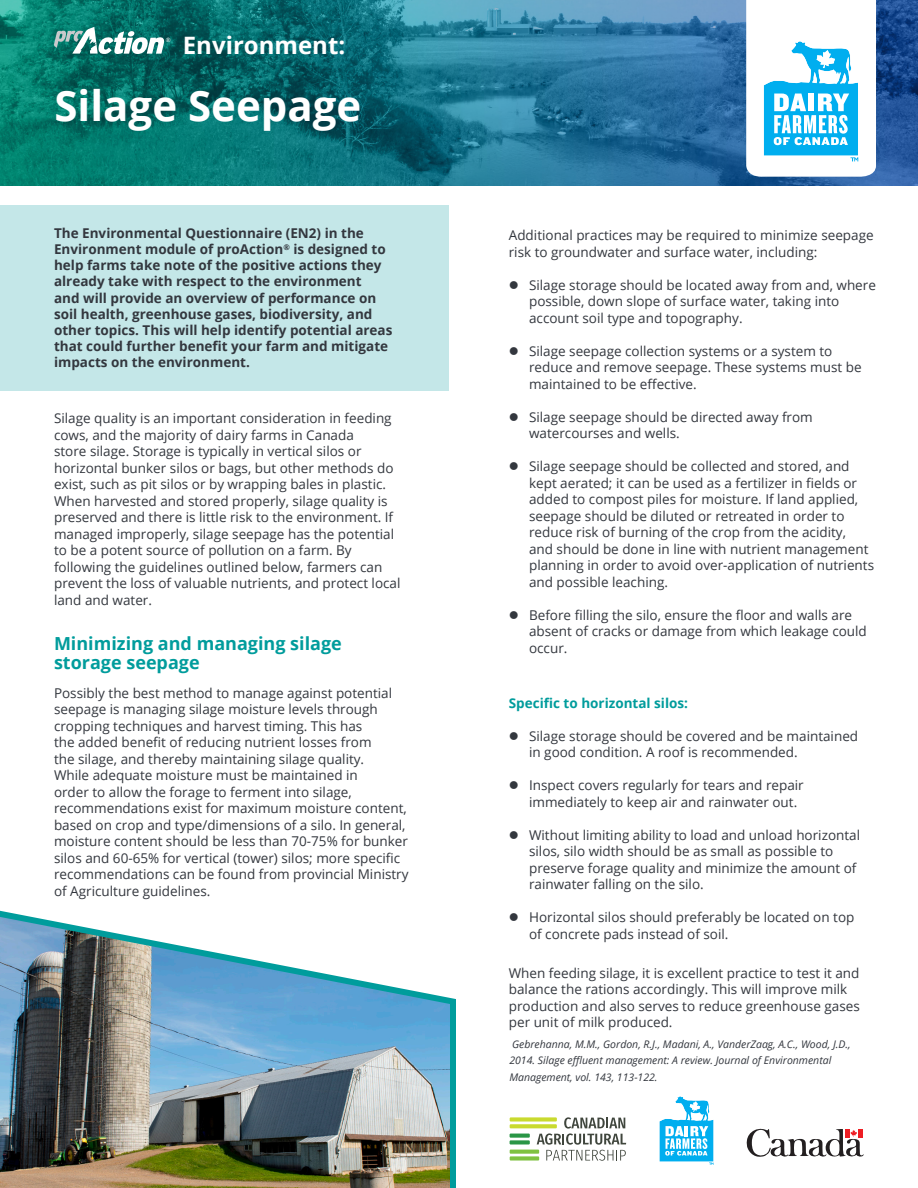
<style>
.page{position:relative;width:918px;height:1188px;background:#fff}
.page>*{position:absolute;margin:0;border:0;box-sizing:border-box;transform-origin:0 0}
.Main_title{font:700 42px "Open Sans";color:#fff}
.Main_title-2{font:700 24px "Open Sans";color:#fff}
.subheading{font:700 18px/19.5px "Open Sans";color:#009c9c}
.body{font:13.5px/16.5px "Open Sans";color:#33373e}
.intro{font:700 13.5px/16.2px "Open Sans";color:#33373e}
.body-2{font:700 13.5px "Open Sans";color:#009c9c}
.figures{font:italic 10.5px/16.5px "Open Sans";color:#33373e}
.t1{font:6px "Open Sans";color:#fff}
</style>
<div class="page">
<svg style="left:0;top:0;width:918px;height:186px;background:#197286"></svg>
<svg style="left:746px;top:0;width:130px;height:177px"></svg>
<img style="left:0;top:910px;width:456px;height:278px">
<div style="left:0;top:205px;width:449px;height:186px;background:#c4e7e8"></div>
<div style="left:510px;top:1156px;width:29px;height:5px;background:#7fc241"></div>
<svg style="left:510px;top:1150px;width:29px;height:4px"></svg>
<svg style="left:510px;top:1124px;width:47px;height:4px"></svg>
<div style="left:510px;top:1117px;width:47px;height:5px;background:#c9da2f"></div>
<div style="left:510px;top:1140px;width:20px;height:5px;background:#2a9646"></div>
<svg style="left:510px;top:1134px;width:20px;height:4px"></svg>
<svg style="left:537px;top:1117px;width:89px;height:44px"></svg>
<svg style="left:747px;top:1128px;width:117px;height:29px"></svg>
<svg style="left:660px;top:1096px;width:53px;height:69px"></svg>
<svg style="left:54px;top:27px;width:110px;height:27px"></svg>
<p class="t1" style="left:166px;top:36px;width:6px">®</p>
<p class="Main_title-2" style="left:183px;top:28px;width:164px">Environment:</p>
<p class="Main_title" style="left:54px;top:76px;width:308px">Silage Seepage</p>
<p class="intro" style="left:54px;top:225px;width:340px">The Environmental Questionnaire (EN2) in the Environment module of proAction<sup>®</sup> is designed to help farms take note of the positive actions they already take with respect to the environment<br>and will provide an overview of performance on soil health, greenhouse gases, biodiversity, and other topics. This will help identify potential areas that could further benefit your farm and mitigate impacts on the environment.</p>
<p class="body" style="left:54px;top:410px;width:348px">Silage quality is an important consideration in feeding cows, and the majority of dairy farms in Canada<br>store silage. Storage is typically in vertical silos or horizontal bunker silos or bags, but other methods do exist, such as pit silos or by wrapping bales in plastic.<br>When harvested and stored properly, silage quality is preserved and there is little risk to the environment. If managed improperly, silage seepage has the potential to be a potent source of pollution on a farm. By following the guidelines outlined below, farmers can prevent the loss of valuable nutrients, and protect local land and water.</p>
<p class="subheading" style="left:54px;top:633px;width:289px">Minimizing and managing silage storage seepage</p>
<p class="body" style="left:509px;top:227px;width:366px">Additional practices may be required to minimize seepage risk to groundwater and surface water, including:</p>
<p class="body" style="left:529px;top:276px;width:348px">Silage storage should be located away from and, where possible, down slope of surface water, taking into account soil type and topography.</p>
<p class="body" style="left:529px;top:342px;width:334px">Silage seepage collection systems or a system to reduce and remove seepage. These systems must be maintained to be effective.</p>
<p class="body" style="left:529px;top:408px;width:285px">Silage seepage should be directed away from watercourses and wells.</p>
<p class="body" style="left:529px;top:458px;width:347px">Silage seepage should be collected and stored, and kept aerated; it can be used as a fertilizer in fields or added to compost piles for moisture. If land applied, seepage should be diluted or retreated in order to reduce risk of burning of the crop from the acidity,<br>and should be done in line with nutrient management planning in order to avoid over-application of nutrients and possible leaching.</p>
<p class="body" style="left:529px;top:606px;width:339px">Before filling the silo, ensure the floor and walls are absent of cracks or damage from which leakage could occur.</p>
<p class="body" style="left:54px;top:684px;width:356px">Possibly the best method to manage against potential seepage is managing silage moisture levels through cropping techniques and harvest timing. This has<br>the added benefit of reducing nutrient losses from<br>the silage, and thereby maintaining silage quality.<br>While adequate moisture must be maintained in<br>order to allow the forage to ferment into silage, recommendations exist for maximum moisture content, based on crop and type/dimensions of a silo. In general, moisture content should be less than 70-75% for bunker silos and 60-65% for vertical (tower) silos; more specific recommendations can be found from provincial Ministry of Agriculture guidelines.</p>
<p class="body-2" style="left:509px;top:694px;width:181px">Specific to horizontal silos:</p>
<p class="body" style="left:529px;top:727px;width:331px">Silage storage should be covered and be maintained in good condition. A roof is recommended.</p>
<p class="body" style="left:529px;top:777px;width:276px">Inspect covers regularly for tears and repair immediately to keep air and rainwater out.</p>
<p class="body" style="left:529px;top:826px;width:333px">Without limiting ability to load and unload horizontal silos, silo width should be as small as possible to preserve forage quality and minimize the amount of rainwater falling on the silo.</p>
<p class="body" style="left:529px;top:909px;width:327px">Horizontal silos should preferably be located on top of concrete pads instead of soil.</p>
<p class="body" style="left:509px;top:964px;width:353px">When feeding silage, it is excellent practice to test it and balance the rations accordingly. This will improve milk production and also serves to reduce greenhouse gases per unit of milk produced.</p>
<p class="figures" style="left:509px;top:1035px;width:343px">Gebrehanna, M.M., Gordon, R.J., Madani, A., VanderZaag, A.C., Wood, J.D.,<br>2014. Silage effluent management: A review. Journal of Environmental<br>Management, vol. 143, 113-122.</p>
</div>
